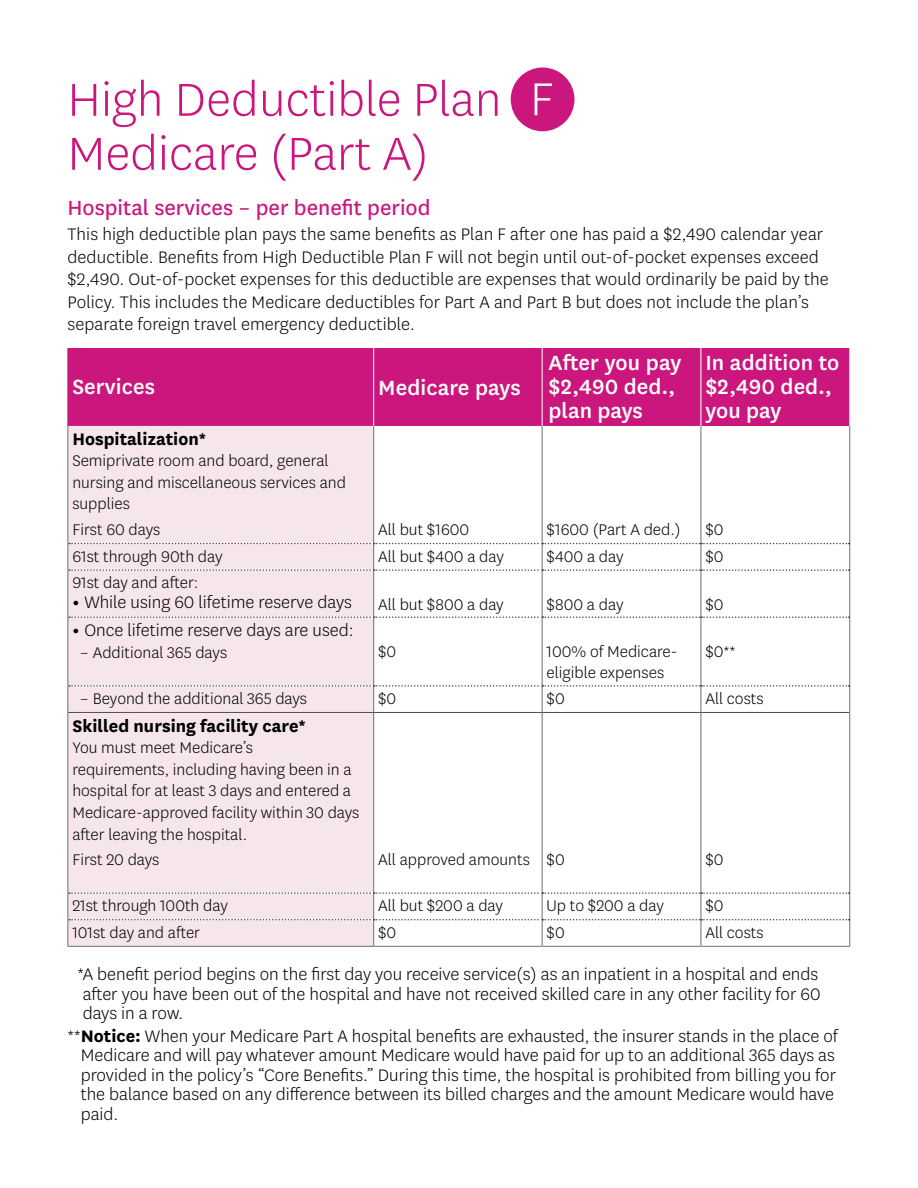
<style>
.page{position:relative;width:918px;height:1188px;background:#fff}
.page>*{position:absolute;margin:0;border:0;box-sizing:border-box;transform-origin:0 0}
.t1{font:300 54px/54px "Centene Sans";color:#cb177d}
.t2{font:300 54px "Centene Sans";color:#fff}
.t3{font:500 24px/24px "Centene Sans";letter-spacing:.005em;color:#fff}
.t4{font:24px "Centene Sans";color:#cb177d}
.t5{font:300 19.5px/19.5px "Centene Sans";color:#000}
.t6{font:700 19.5px "Centene Sans";color:#000}
.t7{font:300 18px/21.6px "Centene Sans";color:#000}
.s1{font-weight:700}
</style>
<div class="page">
<div style="left:69px;top:348px;width:632px;height:78px;background:#cb177d"></div>
<div style="left:701px;top:348px;width:149px;height:78px;background:#cb177d"></div>
<div style="left:69px;top:426px;width:304px;height:466px;background:#f6e6ec"></div>
<hr style="left:542px;top:426px;width:1px;height:91px;background:#6d6e71">
<hr style="left:701px;top:426px;width:1px;height:91px;background:#6d6e71">
<hr style="left:542px;top:571px;width:1px;height:45px;background:#6d6e71">
<hr style="left:701px;top:571px;width:1px;height:45px;background:#6d6e71">
<hr style="left:542px;top:618px;width:1px;height:67px;background:#6d6e71">
<hr style="left:701px;top:618px;width:1px;height:67px;background:#6d6e71">
<hr style="left:542px;top:713px;width:1px;height:134px;background:#6d6e71">
<hr style="left:701px;top:713px;width:1px;height:134px;background:#6d6e71">
<hr style="left:542px;top:847px;width:1px;height:45px;background:#6d6e71">
<hr style="left:701px;top:847px;width:1px;height:45px;background:#6d6e71">
<hr style="left:849px;top:426px;width:1px;height:91px;background:#6d6e71">
<hr style="left:849px;top:570px;width:1px;height:47px;background:#6d6e71">
<hr style="left:849px;top:617px;width:1px;height:69px;background:#6d6e71">
<hr style="left:68px;top:426px;width:1px;height:91px;background:#6d6e71">
<hr style="left:373px;top:426px;width:1px;height:91px;background:#6d6e71">
<hr style="left:68px;top:570px;width:1px;height:47px;background:#6d6e71">
<hr style="left:373px;top:571px;width:1px;height:45px;background:#6d6e71">
<hr style="left:68px;top:617px;width:1px;height:69px;background:#6d6e71">
<hr style="left:373px;top:618px;width:1px;height:67px;background:#6d6e71">
<hr style="left:68px;top:712px;width:1px;height:135px;background:#6d6e71">
<hr style="left:68px;top:847px;width:1px;height:46px;background:#6d6e71">
<hr style="left:373px;top:713px;width:1px;height:134px;background:#6d6e71">
<hr style="left:849px;top:712px;width:1px;height:135px;background:#6d6e71">
<hr style="left:373px;top:847px;width:1px;height:45px;background:#6d6e71">
<hr style="left:849px;top:847px;width:1px;height:46px;background:#6d6e71">
<hr style="left:68px;top:348px;width:1px;height:78px;background:#cb177d">
<hr style="left:373px;top:348px;width:1px;height:78px;background:#fff">
<svg style="left:68px;top:517px;width:782px;height:54px"></svg>
<svg style="left:69px;top:616px;width:781px;height:2px"></svg>
<svg style="left:68px;top:685px;width:782px;height:27px"></svg>
<hr style="left:68px;top:712px;width:306px;height:1px;background:#4d4d4f">
<hr style="left:374px;top:712px;width:168px;height:1px;background:#4d4d4f">
<hr style="left:542px;top:712px;width:159px;height:1px;background:#4d4d4f">
<hr style="left:701px;top:712px;width:148px;height:1px;background:#4d4d4f">
<svg style="left:68px;top:892px;width:782px;height:55px"></svg>
<hr style="left:849px;top:348px;width:1px;height:78px;background:#fff">
<hr style="left:542px;top:348px;width:1px;height:78px;background:#fff">
<hr style="left:701px;top:348px;width:1px;height:78px;background:#fff">
<div style="left:511px;top:67px;width:63px;height:64px;background:#cb177d;border-radius:50%"></div>
<h1 class="t1" style="left:68px;top:71px;width:435px">High Deductible Plan<br>Medicare (Part A)</h1>
<h1 class="t2" style="left:530px;top:65px;width:25px">F</h1>
<p class="t4" style="left:68px;top:191px;width:365px">Hospital services – per benefit period</p>
<p class="t5" style="left:68px;top:222px;width:763px;line-height:22.5px">This high deductible plan pays the same benefits as Plan F after one has paid a $2,490 calendar year deductible. Benefits from High Deductible Plan F will not begin until out-of-pocket expenses exceed $2,490. Out-of-pocket expenses for this deductible are expenses that would ordinarily be paid by the Policy. This includes the Medicare deductibles for Part A and Part B but does not include the plan’s separate foreign travel emergency deductible.</p>
<p class="t3" style="left:72px;top:374px;width:84px">Services</p>
<p class="t3" style="left:378px;top:374px;width:144px">Medicare pays</p>
<p class="t3" style="left:549px;top:350px;width:134px">After you pay $2,490 ded., plan pays</p>
<p class="t3" style="left:705px;top:350px;width:136px">In addition to $2,490 ded., you pay</p>
<p class="t6" style="left:72px;top:425px;width:136px">Hospitalization*</p>
<p class="t7" style="left:72px;top:449px;width:275px">Semiprivate room and board, general nursing and miscellaneous services and supplies</p>
<p class="t7" style="left:72px;top:518px;width:90px">First 60 days</p>
<p class="t7" style="left:378px;top:518px;width:93px">All but $1600</p>
<p class="t7" style="left:547px;top:518px;width:135px">$1600 (Part A ded.)</p>
<p class="t7" style="left:705px;top:518px;width:20px">$0</p>
<p class="t7" style="left:72px;top:545px;width:152px">61st through 90th day</p>
<p class="t7" style="left:378px;top:545px;width:127px">All but $400 a day</p>
<p class="t7" style="left:547px;top:545px;width:79px">$400 a day</p>
<p class="t7" style="left:705px;top:545px;width:20px">$0</p>
<p class="t7" style="left:72px;top:571px;width:127px">91st day and after:</p>
<p class="t5" style="left:72px;top:591px;width:281px"><span class="s1">•</span> While using 60 lifetime reserve days</p>
<p class="t7" style="left:378px;top:593px;width:127px">All but $800 a day</p>
<p class="t7" style="left:547px;top:593px;width:78px">$800 a day</p>
<p class="t7" style="left:705px;top:593px;width:20px">$0</p>
<p class="t5" style="left:72px;top:620px;width:283px"><span class="s1">•</span> Once lifetime reserve days are used:</p>
<p class="t7" style="left:80px;top:641px;width:149px">– Additional 365 days</p>
<p class="t7" style="left:378px;top:640px;width:20px">$0</p>
<p class="t7" style="left:547px;top:640px;width:132px">100% of Medicare&shy;eligible expenses</p>
<p class="t7" style="left:705px;top:640px;width:32px">$0**</p>
<p class="t7" style="left:80px;top:687px;width:229px">– Beyond the additional 365 days</p>
<p class="t7" style="left:378px;top:687px;width:20px">$0</p>
<p class="t7" style="left:547px;top:687px;width:20px">$0</p>
<p class="t7" style="left:705px;top:687px;width:60px">All costs</p>
<p class="t6" style="left:72px;top:712px;width:235px">Skilled nursing facility care*</p>
<p class="t7" style="left:72px;top:736px;width:289px">You must meet Medicare’s<br>requirements, including having been in a hospital for at least 3 days and entered a Medicare-approved facility within 30 days after leaving the hospital.</p>
<p class="t7" style="left:72px;top:848px;width:89px">First 20 days</p>
<p class="t7" style="left:378px;top:848px;width:188px">All approved amounts $0</p>
<p class="t7" style="left:705px;top:848px;width:20px">$0</p>
<p class="t7" style="left:72px;top:894px;width:157px">21st through 100th day</p>
<p class="t7" style="left:378px;top:894px;width:126px">All but $200 a day</p>
<p class="t7" style="left:547px;top:894px;width:119px">Up to $200 a day</p>
<p class="t7" style="left:705px;top:894px;width:20px">$0</p>
<p class="t7" style="left:72px;top:921px;width:129px">101st day and after</p>
<p class="t7" style="left:378px;top:921px;width:20px">$0</p>
<p class="t7" style="left:547px;top:921px;width:20px">$0</p>
<p class="t7" style="left:705px;top:921px;width:60px">All costs</p>
<p class="t5" style="left:78px;top:964px;width:745px;text-align:justify">*A benefit period begins on the first day you receive service(s) as an inpatient in a hospital and ends after you have been out of the hospital and have not received skilled care in any other facility for 60 days in a row.</p>
<p class="t5" style="left:81px;top:1025px;width:759px;text-indent:-13px">**<span class="s1">Notice:</span> When your Medicare Part A hospital benefits are exhausted, the insurer stands in the place of Medicare and will pay whatever amount Medicare would have paid for up to an additional 365 days as provided in the policy’s “Core Benefits.” During this time, the hospital is prohibited from billing you for the balance based on any difference between its billed charges and the amount Medicare would have paid.</p>
</div>
